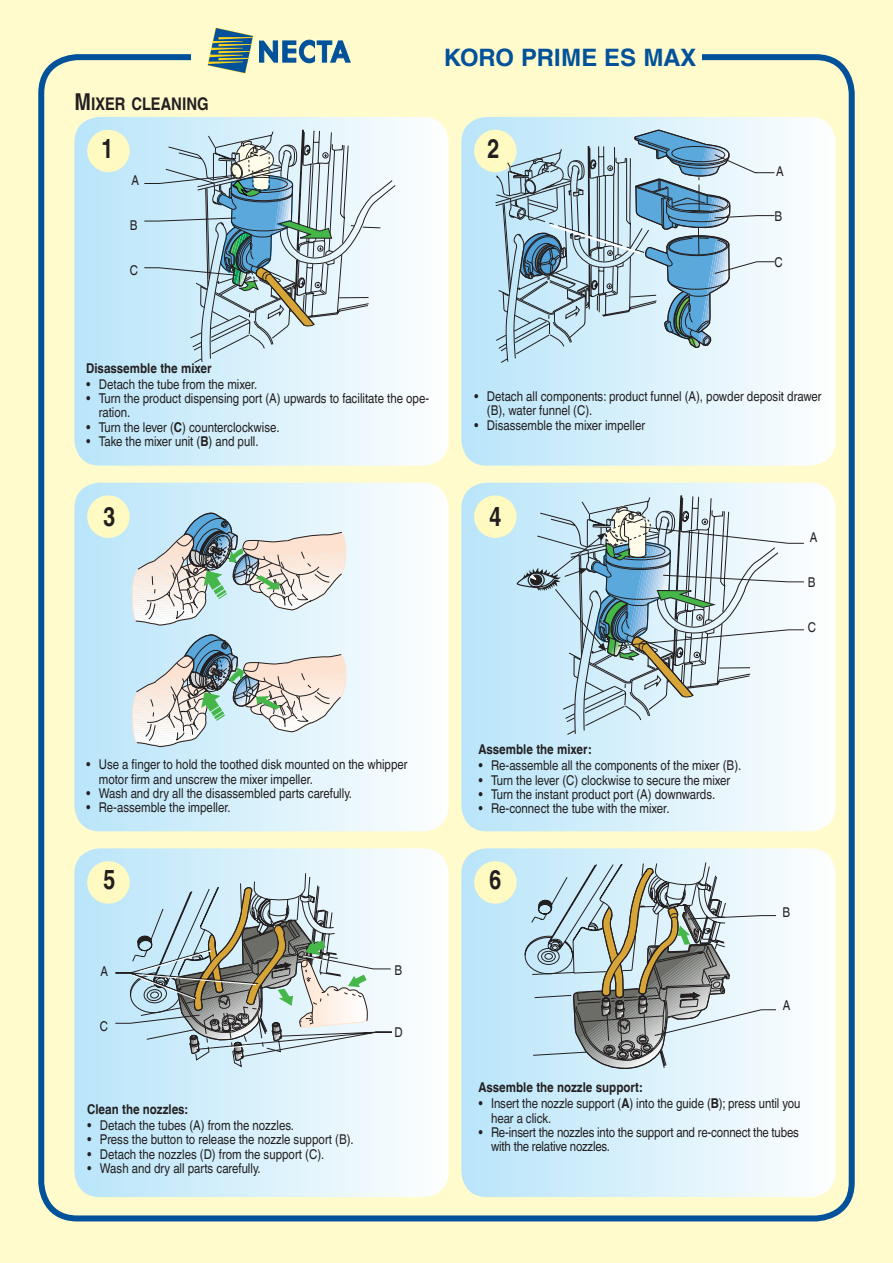
<style>
.page{position:relative;width:893px;height:1263px;background:#fffbcc}
.page>*{position:absolute;margin:0;border:0;box-sizing:border-box;transform-origin:0 0}
.t1{font:700 27px "Helvetica World";color:#231f20;scale:.8 1}
.t2{font:700 24px "Helvetica World";color:#01529b}
._60_Operazione{font:700 17.4px "Helvetica World";color:#231f20;scale:.85 1}
._10_Testo{font:13.5px/14.2px "Helvetica World";color:#231f20;scale:.85 1}
._13_Note{font:700 13.5px "Helvetica World";color:#231f20;scale:.85 1}
.s1{font-size:23.25px}
.s2{font-weight:700}
</style>
<div class="page">
<div style="left:38px;top:54px;width:817px;height:1167px;border:6px solid #01529b;border-radius:36px"></div>
<div style="left:191px;top:17px;width:511px;height:71px;background:#fffbcc"></div>
<svg style="left:259px;top:39px;width:92px;height:25px"></svg>
<svg style="left:208px;top:28px;width:45px;height:45px"></svg>
<div style="left:74px;top:117px;width:375px;height:349px;background:linear-gradient(to right,#b8e5f9,#fdfefe);border-radius:26px"></div>
<div style="left:87px;top:130px;width:43px;height:42px;background:#fffac1;border-radius:50%"></div>
<div style="left:461px;top:117px;width:375px;height:349px;background:linear-gradient(to right,#b8e5f9,#fdfefe);border-radius:26px"></div>
<div style="left:474px;top:130px;width:43px;height:42px;background:#fffac1;border-radius:50%"></div>
<div style="left:74px;top:483px;width:375px;height:348px;background:linear-gradient(to right,#b8e5f9,#fdfefe);border-radius:26px"></div>
<div style="left:87px;top:495px;width:43px;height:43px;background:#fffac1;border-radius:50%"></div>
<div style="left:461px;top:483px;width:375px;height:348px;background:linear-gradient(to right,#b8e5f9,#fdfefe);border-radius:26px"></div>
<div style="left:474px;top:495px;width:43px;height:43px;background:#fffac1;border-radius:50%"></div>
<div style="left:74px;top:848px;width:375px;height:349px;background:linear-gradient(to right,#b8e5f9,#fdfefe);border-radius:26px"></div>
<div style="left:87px;top:861px;width:43px;height:43px;background:#fffac1;border-radius:50%"></div>
<div style="left:461px;top:848px;width:375px;height:349px;background:linear-gradient(to right,#b8e5f9,#fdfefe);border-radius:26px"></div>
<div style="left:474px;top:861px;width:43px;height:43px;background:#fffac1;border-radius:50%"></div>
<svg style="left:115px;top:873px;width:277px;height:194px;background:#bdcccf"></svg>
<svg style="left:144px;top:130px;width:251px;height:233px;background:#bfd5dd"></svg>
<svg style="left:495px;top:130px;width:279px;height:233px;background:#b1ccda"></svg>
<svg style="left:132px;top:512px;width:214px;height:113px;background:#cad5d6"></svg>
<svg style="left:132px;top:634px;width:214px;height:113px;background:#c9d4d5"></svg>
<svg style="left:517px;top:495px;width:287px;height:240px;background:#c2d6de"></svg>
<svg style="left:525px;top:862px;width:251px;height:207px;background:#bac8ca"></svg>
<p class="_60_Operazione" style="left:74px;top:94px;width:145px"><span class="s1">M</span>IXER CLEANING</p>
<p class="t1" style="left:101px;top:132px;width:17px">1</p>
<p class="_10_Testo" style="left:131px;top:173px;width:11px">A</p>
<p class="_10_Testo" style="left:130px;top:218px;width:11px">B</p>
<p class="_10_Testo" style="left:130px;top:263px;width:11px">C</p>
<h2 class="t2" style="left:444px;top:44px;width:254px">Koro Prime ES MAX</h2>
<p class="t1" style="left:487px;top:132px;width:17px">2</p>
<p class="_10_Testo" style="left:776px;top:165px;width:11px">A</p>
<p class="_10_Testo" style="left:774px;top:210px;width:11px">B</p>
<p class="_10_Testo" style="left:774px;top:255px;width:11px">C</p>
<p class="_13_Note" style="left:86px;top:360px;width:149px">Disassemble the mixer</p>
<p class="_10_Testo" style="left:86px;top:377px;width:203px">• Detach the tube from the mixer.</p>
<p class="_10_Testo" style="left:99px;top:391px;width:390px;text-indent:-13px">• Turn the product dispensing port (A) upwards to facilitate the ope&shy;ration.</p>
<p class="_10_Testo" style="left:86px;top:420px;width:229px">• Turn the lever (<span class="s2">C</span>) counterclockwise.</p>
<p class="_10_Testo" style="left:86px;top:434px;width:204px">• Take the mixer unit (<span class="s2">B</span>) and pull.</p>
<p class="t1" style="left:103px;top:501px;width:17px">3</p>
<p class="_10_Testo" style="left:487px;top:389px;width:395px;text-indent:-13px">• Detach all components: product funnel (A), powder deposit drawer (B), water funnel (C).</p>
<p class="_10_Testo" style="left:474px;top:418px;width:203px">• Disassemble the mixer impeller</p>
<p class="t1" style="left:489px;top:501px;width:17px">4</p>
<p class="_10_Testo" style="left:810px;top:530px;width:11px">A</p>
<p class="_10_Testo" style="left:808px;top:575px;width:11px">B</p>
<p class="_10_Testo" style="left:808px;top:620px;width:11px">C</p>
<p class="_10_Testo" style="left:99px;top:758px;width:365px;text-indent:-13px">• Use a finger to hold the toothed disk mounted on the whipper motor firm and unscrew the mixer impeller.</p>
<p class="_10_Testo" style="left:86px;top:786px;width:314px">• Wash and dry all the disassembled parts carefully.</p>
<p class="_10_Testo" style="left:86px;top:800px;width:172px">• Re-assemble the impeller.</p>
<p class="t1" style="left:103px;top:864px;width:17px">5</p>
<p class="_10_Testo" style="left:100px;top:964px;width:11px">A</p>
<p class="_10_Testo" style="left:100px;top:1019px;width:11px">C</p>
<p class="_13_Note" style="left:87px;top:1101px;width:120px">Clean the nozzles:</p>
<p class="_10_Testo" style="left:87px;top:1118px;width:245px">• Detach the tubes (A) from the nozzles.</p>
<p class="_10_Testo" style="left:87px;top:1132px;width:315px">• Press the button to release the nozzle support (B).</p>
<p class="_10_Testo" style="left:87px;top:1147px;width:281px">• Detach the nozzles (D) from the support (C).</p>
<p class="_10_Testo" style="left:87px;top:1161px;width:206px">• Wash and dry all parts carefully.</p>
<p class="_10_Testo" style="left:394px;top:963px;width:11px">B</p>
<p class="_10_Testo" style="left:394px;top:1026px;width:11px">D</p>
<p class="_13_Note" style="left:478px;top:741px;width:134px">Assemble the mixer:</p>
<p class="_10_Testo" style="left:478px;top:758px;width:311px">• Re-assemble all the components of the mixer (B).</p>
<p class="_10_Testo" style="left:478px;top:773px;width:298px">• Turn the lever (C) clockwise to secure the mixer</p>
<p class="_10_Testo" style="left:478px;top:787px;width:280px">• Turn the instant product port (A) downwards.</p>
<p class="_10_Testo" style="left:478px;top:801px;width:227px">• Re-connect the tube with the mixer.</p>
<p class="t1" style="left:489px;top:864px;width:17px">6</p>
<p class="_10_Testo" style="left:782px;top:905px;width:11px">B</p>
<p class="_10_Testo" style="left:783px;top:998px;width:11px">A</p>
<p class="_13_Note" style="left:478px;top:1079px;width:194px">Assemble the nozzle support:</p>
<p class="_10_Testo" style="left:491px;top:1096px;width:365px;text-indent:-13px">• Insert the nozzle support (<span class="s2">A</span>) into the guide (<span class="s2">B</span>); press until you hear a click.</p>
<p class="_10_Testo" style="left:491px;top:1125px;width:364px;text-indent:-13px">• Re-insert the nozzles into the support and re-connect the tubes with the relative nozzles.</p>
</div>
